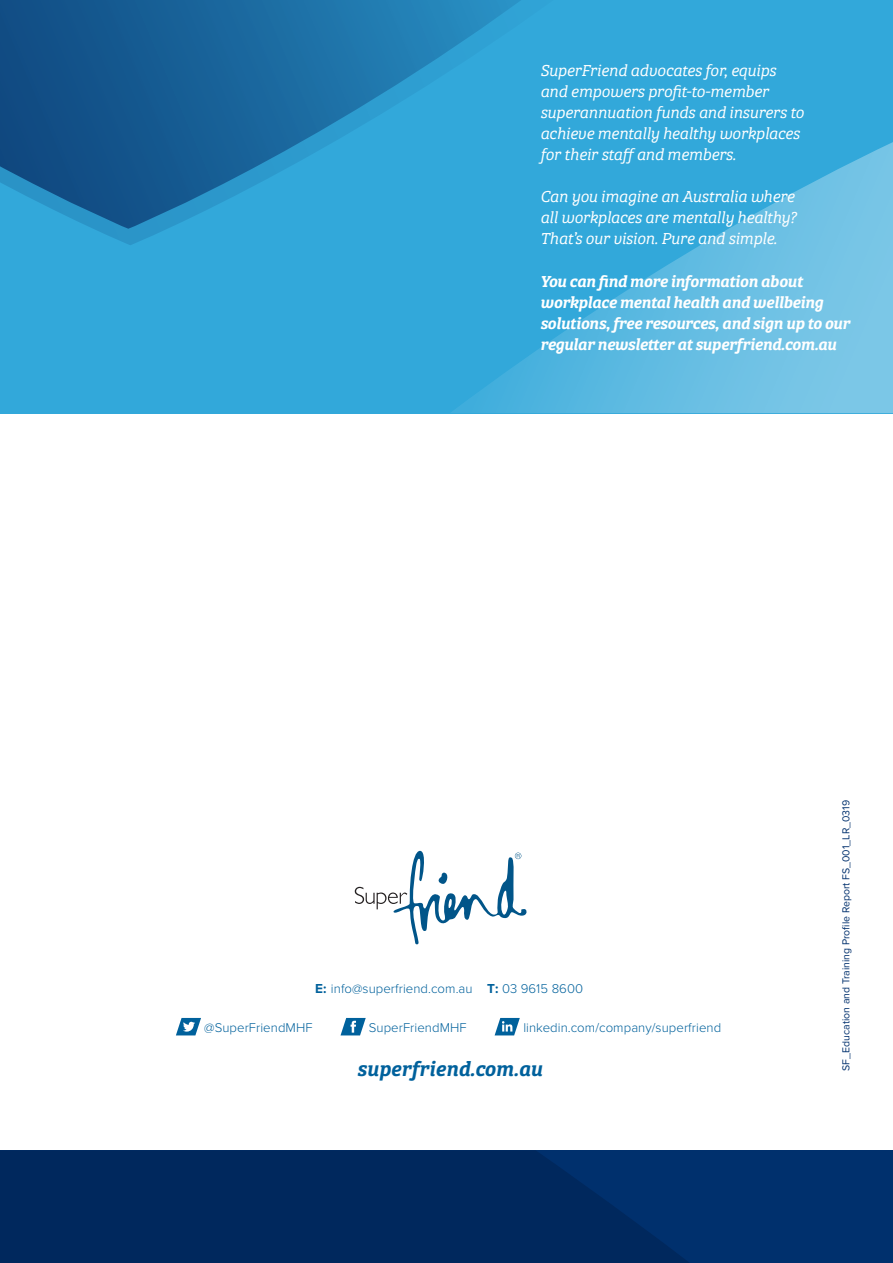
<style>
.page{position:relative;width:893px;height:1263px;background:#fff}
.page>*{position:absolute;margin:0;border:0;box-sizing:border-box;transform-origin:0 0}
.t1{font:italic 21px "Bree Serif Sb";color:#00619c}
.SF_Intro{font:italic 16.5px/21px "Bree Serif Lt";letter-spacing:-.015em;color:#fff}
.SF_Intro-2{font:italic 16.5px/21px "Bree Serif Sb";letter-spacing:-.02em;color:#fff}
.SF_H2{font:300 13.2px "Proxima Nova";letter-spacing:.005em;color:#00619c}
.SF_Body{font:10.5px "Proxima Nova";color:#00306d}
.s1{font-weight:700;font-size:13.5px}
</style>
<div class="page">
<div style="left:0;top:0;width:893px;height:413px;background:#32a8da"></div>
<svg style="left:451px;top:142px;width:442px;height:271px"></svg>
<svg style="left:0;top:0;width:640px;height:245px"></svg>
<svg style="left:176px;top:1018px;width:25px;height:17px"></svg>
<svg style="left:340px;top:1018px;width:26px;height:17px"></svg>
<svg style="left:495px;top:1018px;width:25px;height:17px"></svg>
<svg style="left:355px;top:851px;width:172px;height:93px"></svg>
<div style="left:0;top:1150px;width:893px;height:113px;background:#00306d"></div>
<svg style="left:0;top:1150px;width:689px;height:113px;fill:#00285d"></svg>
<p class="SF_Intro" style="left:540px;top:59px;width:265px">SuperFriend advocates for, equips and empowers profit-to-member superannuation funds and insurers to achieve mentally healthy workplaces for their staff and members.</p>
<p class="SF_Intro" style="left:540px;top:185px;width:258px;text-align:justify">Can you imagine an Australia where all workplaces are mentally healthy?<br>That’s our vision. Pure and simple.</p>
<p class="SF_Intro-2" style="left:540px;top:269px;width:312px">You can find more information about workplace mental health and wellbeing solutions, free resources, and sign up to our regular newsletter at superfriend.com.au</p>
<p class="SF_H2" style="left:315px;top:978px;width:159px"><span class="s1">E:</span> info@superfriend.com.au</p>
<p class="SF_H2" style="left:487px;top:978px;width:97px"><span class="s1">T:</span> 03 9615 8600</p>
<p class="SF_H2" style="left:204px;top:1017px;width:110px">@SuperFriendMHF</p>
<p class="SF_H2" style="left:369px;top:1017px;width:99px">SuperFriendMHF</p>
<p class="SF_H2" style="left:523px;top:1017px;width:199px">linkedin.com/company/superfriend</p>
<p class="t1" style="left:357px;top:1052px;width:187px">superfriend.com.au</p>
<p class="SF_Body" style="left:838px;top:1071px;width:272px;rotate:-90deg">SF_Education and Training Profile Report FS_001_LR_0319</p>
</div>
